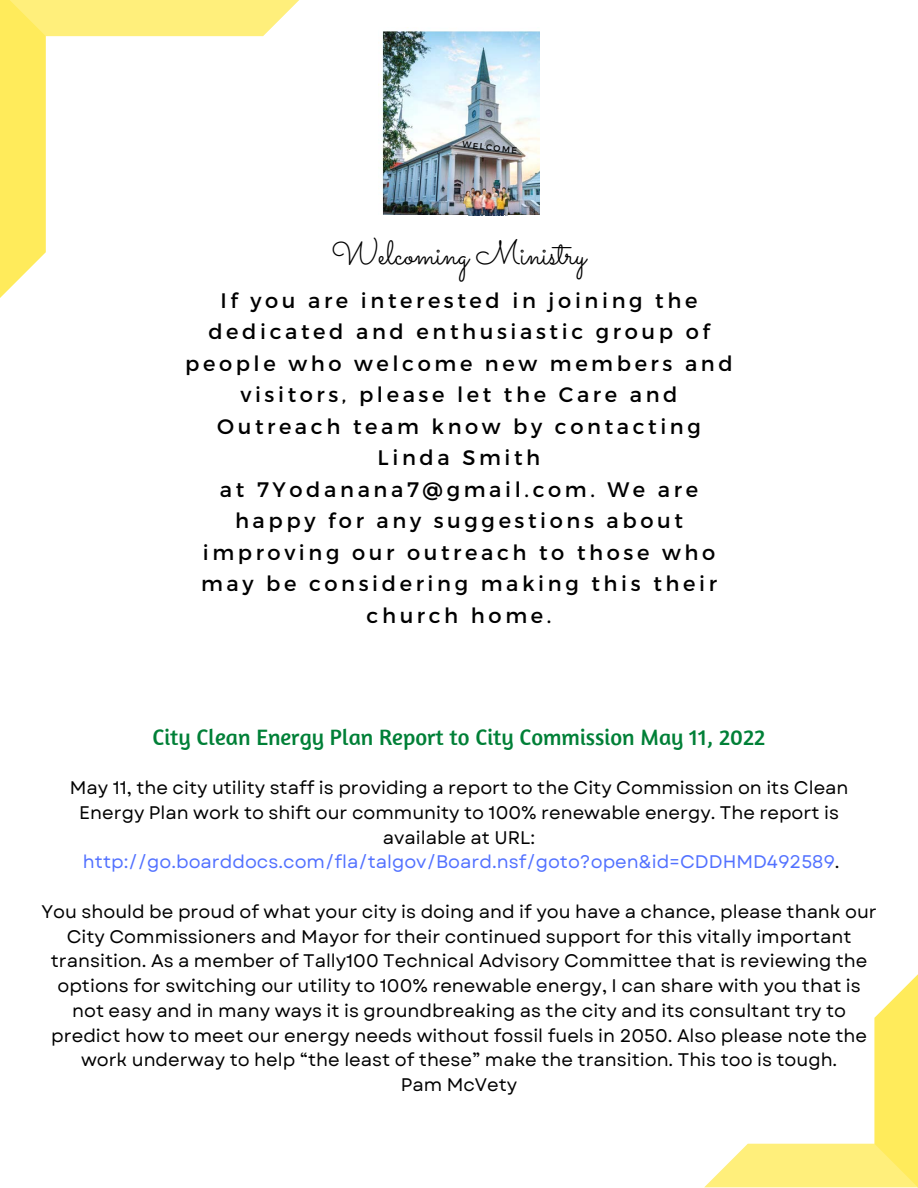
<style>
.page{position:relative;width:918px;height:1188px;background:#fff}
.page>*{position:absolute;margin:0;border:0;box-sizing:border-box;transform-origin:0 0}
.t1{font:33.6px "Sacramento";color:#000}
.t2{font:22.8px "Amaranth";color:#008037}
.t3{font:21px/31.5px "Montserrat";letter-spacing:.17em;color:#000;text-align:center}
.t4{font:18.3px/24.8px "Garet";color:#000;text-align:center}
.t5{font:18.3px "Garet";color:#5271ff}
.t6{font:8.7px "Montserrat";color:#000}
.s1{color:#000}
</style>
<div class="page">
<img style="left:378px;top:31px;width:161px;height:184px">
<svg style="left:0;top:36px;width:263px;height:262px"></svg>
<svg style="left:0;top:0;width:299px;height:36px;background:#ffef7f"></svg>
<svg style="left:704px;top:974px;width:214px;height:214px"></svg>
<svg style="left:704px;top:1144px;width:214px;height:43px;background:#fff085"></svg>
<img style="left:462px;top:185px;width:50px;height:30px">
<p class="t6" style="left:463px;top:139px;width:57px;rotate:6deg">WELCOME</p>
<p class="t1" style="left:332px;top:232px;width:256px">Welcoming Ministry</p>
<p class="t3" style="left:185px;top:284px;width:549px">If you are interested in joining the dedicated and enthusiastic group of people who welcome new members and visitors, please let the Care and<br>Outreach team know by contacting<br>Linda Smith<br>at 7Yodanana7@gmail.com. We are happy for any suggestions about improving our outreach to those who may be considering making this their church home.</p>
<p class="t2" style="left:152px;top:722px;width:615px">City Clean Energy Plan Report to City Commission May 11, 2022</p>
<p class="t4" style="left:70px;top:775px;width:780px">May 11, the city utility staff is providing a report to the City Commission on its Clean<br>Energy Plan work to shift our community to 100% renewable energy. The report is available at URL:</p>
<p class="t5" style="left:83px;top:849px;width:758px">http://go.boarddocs.com/fla/talgov/Board.nsf/goto?open&amp;id=CDDHMD492589<span class="s1">.</span></p>
<p class="t4" style="left:41px;top:899px;width:837px">You should be proud of what your city is doing and if you have a chance, please thank our City Commissioners and Mayor for their continued support for this vitally important transition. As a member of Tally100 Technical Advisory Committee that is reviewing the options for switching our utility to 100% renewable energy, I can share with you that is not easy and in many ways it is groundbreaking as the city and its consultant try to predict how to meet our energy needs without fossil fuels in 2050. Also please note the work underway to help “the least of these” make the transition. This too is tough.</p>
<p class="t4" style="left:401px;top:1072px;width:118px">Pam McVety</p>
</div>
